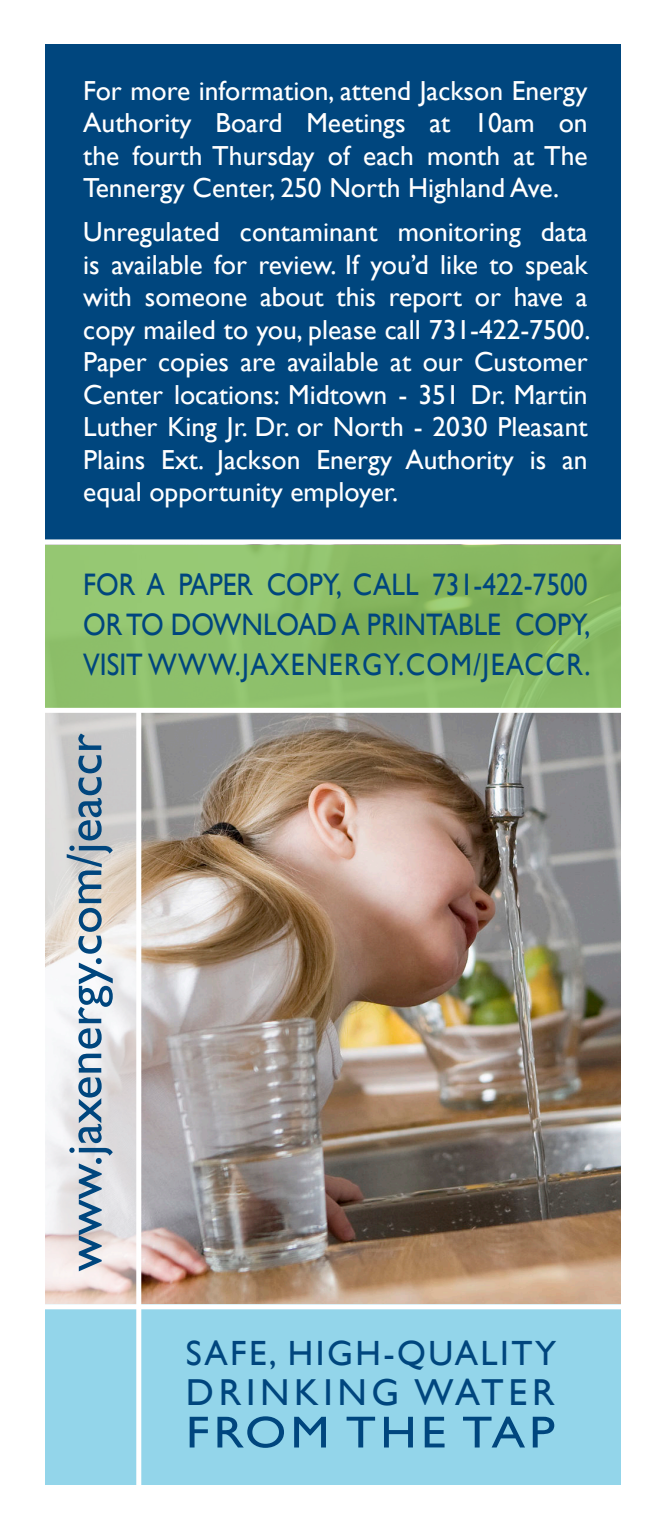
<style>
.page{position:relative;width:668px;height:1530px;background:#fff}
.page>*{position:absolute;margin:0;border:0;box-sizing:border-box;transform-origin:0 0}
.t1{font:50px "Gill Sans";color:#00467e}
.t2{font:45px "Gill Sans";letter-spacing:.085em;color:#00467e;scale:1.11 1}
.t3{font:37.5px "Gill Sans";letter-spacing:.125em;color:#00467e}
.t4{font:35px "Gill Sans";letter-spacing:.07em;color:#00467e}
.t5{font:31px/40px "Gill Sans";color:#00467e;text-align:justify;scale:.88 1}
.t6{font:27.5px/32.5px "Gill Sans";color:#fff;text-align:justify}
</style>
<div class="page">
<div style="left:45px;top:44px;width:575px;height:591px;background:#00467e"></div>
<img style="left:141px;top:712px;width:479px;height:592px">
<div style="left:45px;top:1304px;width:575px;height:180px;background:#93d5ea"></div>
<svg style="left:45px;top:545px;width:575px;height:162px;background:#8cbd68"></svg>
<div style="left:43px;top:1304px;width:581px;height:5px;background:#fff"></div>
<div style="left:31px;top:539px;width:592px;height:5px;background:#fff"></div>
<svg style="left:45px;top:713px;width:91px;height:592px"></svg>
<div style="left:136px;top:709px;width:5px;height:781px;background:#fff"></div>
<p class="t6" style="left:83px;top:74px;width:505px">For more information, attend Jackson Energy Authority Board Meetings at 10am on the fourth Thursday of each month at The Tennergy Center, 250 North Highland Ave.</p>
<p class="t6" style="left:83px;top:215px;width:508px">Unregulated contaminant monitoring data is available for review. If you’d like to speak with someone about this report or have a copy mailed to you, please call 731-422-7500.<br>Paper copies are available at our Customer Center locations: Midtown - 351 Dr. Martin Luther King Jr. Dr. or North - 2030 Pleasant Plains Ext. Jackson Energy Authority is an equal opportunity employer.</p>
<p class="t5" style="left:83px;top:564px;width:577px">FOR A PAPER COPY, CALL 731-422-7500<br>OR TO DOWNLOAD A PRINTABLE COPY, VISIT WWW.JAXENERGY.COM/JEACCR.</p>
<p class="t1" style="left:55px;top:1271px;width:539px;rotate:-90deg">www.jaxenergy.com/jeaccr</p>
<p class="t4" style="left:186px;top:1332px;width:372px">SAFE, HIGH-QUALITY</p>
<p class="t3" style="left:186px;top:1369px;width:370px">DRINKING WATER</p>
<p class="t2" style="left:186px;top:1405px;width:334px">FROM THE TAP</p>
</div>
